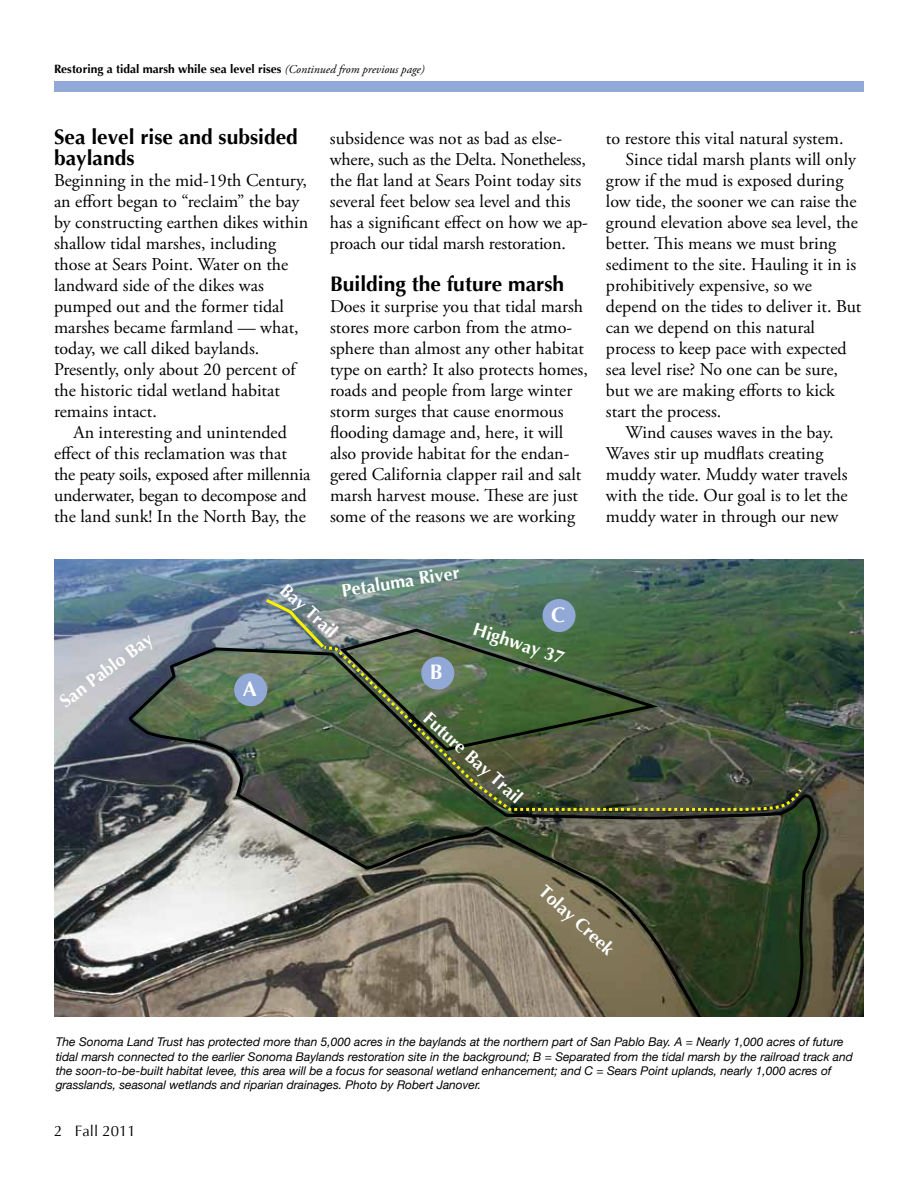
<style>
.page{position:relative;width:918px;height:1188px;background:#fff}
.page>*{position:absolute;margin:0;border:0;box-sizing:border-box;transform-origin:0 0}
.t1{font:700 21px/21px "Optima";color:#000}
.t2{font:700 21px "Optima";color:#fff}
.t3{font:18px/21px "Adobe Garamond Pro";color:#000}
.t4{font:700 18px "Optima";color:#fff}
.t5{font:15px "Optima";color:#000}
.t6{font:italic 12px/14.4px "Helvetica Neue";color:#000}
.t7{font:700 12px "Optima";color:#000}
.s1{font-family:"Adobe Garamond Pro";font-weight:400;font-style:italic}
</style>
<div class="page">
<img style="left:54px;top:559px;width:810px;height:458px">
<div style="left:54px;top:81px;width:810px;height:11px;background:#92a9d7"></div>
<img style="left:129px;top:649px;width:692px;height:368px">
<img style="left:263px;top:597px;width:539px;height:215px">
<div style="left:543px;top:599px;width:33px;height:33px;background:#92a9d7;border-radius:50%"></div>
<div style="left:421px;top:657px;width:33px;height:33px;background:#92a9d7;border-radius:50%"></div>
<div style="left:234px;top:673px;width:33px;height:33px;background:#92a9d7;border-radius:50%"></div>
<p class="t7" style="left:54px;top:62px;width:372px">Restoring a tidal marsh while sea level rises <span class="s1">(Continued from previous page)</span></p>
<p class="t1" style="left:54px;top:127px;width:245px">Sea level rise and subsided baylands</p>
<p class="t3" style="left:54px;top:170px;width:256px">Beginning in the mid-19th Century, an effort began to “reclaim” the bay by constructing earthen dikes within shallow tidal marshes, including those at Sears Point. Water on the landward side of the dikes was pumped out and the former tidal marshes became farmland — what, today, we call diked baylands.<br>Presently, only about 20 percent of the historic tidal wetland habitat remains intact.</p>
<p class="t3" style="left:54px;top:423px;width:258px;text-indent:19px">An interesting and unintended effect of this reclamation was that the peaty soils, exposed after millennia underwater, began to decompose and the land sunk! In the North Bay, the</p>
<p class="t3" style="left:330px;top:129px;width:259px">subsidence was not as bad as else&shy;where, such as the Delta. Nonetheless, the flat land at Sears Point today sits several feet below sea level and this has a significant effect on how we ap&shy;proach our tidal marsh restoration.</p>
<p class="t1" style="left:330px;top:274px;width:236px">Building the future marsh</p>
<p class="t3" style="left:330px;top:296px;width:259px">Does it surprise you that tidal marsh stores more carbon from the atmo&shy;sphere than almost any other habitat type on earth? It also protects homes, roads and people from large winter storm surges that cause enormous flooding damage and, here, it will also provide habitat for the endan&shy;gered California clapper rail and salt marsh harvest mouse. These are just some of the reasons we are working</p>
<p class="t4" style="left:56px;top:695px;width:113px;rotate:-37deg">San Pablo Bay</p>
<p class="t2" style="left:243px;top:676px;width:16px">A</p>
<p class="t4" style="left:340px;top:580px;width:121px;rotate:-9deg">Petaluma River</p>
<p class="t4" style="left:290px;top:579px;width:72px;rotate:42deg">Bay Trail</p>
<p class="t2" style="left:430px;top:660px;width:14px">B</p>
<p class="t2" style="left:551px;top:602px;width:16px">C</p>
<p class="t4" style="left:477px;top:619px;width:97px;rotate:18deg">Highway 37</p>
<p class="t4" style="left:433px;top:708px;width:128px;rotate:42deg">Future Bay Trail</p>
<p class="t3" style="left:606px;top:128px;width:239px">to restore this vital natural system.</p>
<p class="t3" style="left:625px;top:149px;width:232px">Since tidal marsh plants will only</p>
<p class="t3" style="left:606px;top:171px;width:239px">grow if the mud is exposed during</p>
<p class="t3" style="left:606px;top:192px;width:252px">low tide, the sooner we can raise the</p>
<p class="t3" style="left:606px;top:213px;width:253px">ground elevation above sea level, the</p>
<p class="t3" style="left:606px;top:234px;width:232px">better. This means we must bring</p>
<p class="t3" style="left:606px;top:255px;width:252px">sediment to the site. Hauling it in is</p>
<p class="t3" style="left:606px;top:276px;width:207px">prohibitively expensive, so we</p>
<p class="t3" style="left:606px;top:297px;width:257px">depend on the tides to deliver it. But</p>
<p class="t3" style="left:606px;top:318px;width:211px">can we depend on this natural</p>
<p class="t3" style="left:606px;top:339px;width:242px">process to keep pace with expected</p>
<p class="t3" style="left:606px;top:360px;width:233px">sea level rise? No one can be sure,</p>
<p class="t3" style="left:606px;top:381px;width:230px">but we are making efforts to kick</p>
<p class="t3" style="left:606px;top:402px;width:117px">start the process.</p>
<p class="t3" style="left:625px;top:423px;width:210px">Wind causes waves in the bay.</p>
<p class="t3" style="left:606px;top:444px;width:219px">Waves stir up mudflats creating</p>
<p class="t3" style="left:606px;top:465px;width:243px">muddy water. Muddy water travels</p>
<p class="t3" style="left:606px;top:486px;width:243px">with the tide. Our goal is to let the</p>
<p class="t3" style="left:606px;top:507px;width:234px">muddy water in through our new</p>
<p class="t4" style="left:549px;top:881px;width:96px;rotate:42deg">Tolay Creek</p>
<p class="t6" style="left:56px;top:1034px;width:799px">The Sonoma Land Trust has protected more than 5,000 acres in the baylands at the northern part of San Pablo Bay. A = Nearly 1,000 acres of future tidal marsh connected to the earlier Sonoma Baylands restoration site in the background; B = Separated from the tidal marsh by the railroad track and the soon-to-be-built habitat levee, this area will be a focus for seasonal wetland enhancement; and C = Sears Point uplands, nearly 1,000 acres of grasslands, seasonal wetlands and riparian drainages. Photo by Robert Janover.</p>
<p class="t5" style="left:54px;top:1122px;width:83px">2 Fall 2011</p>
</div>
